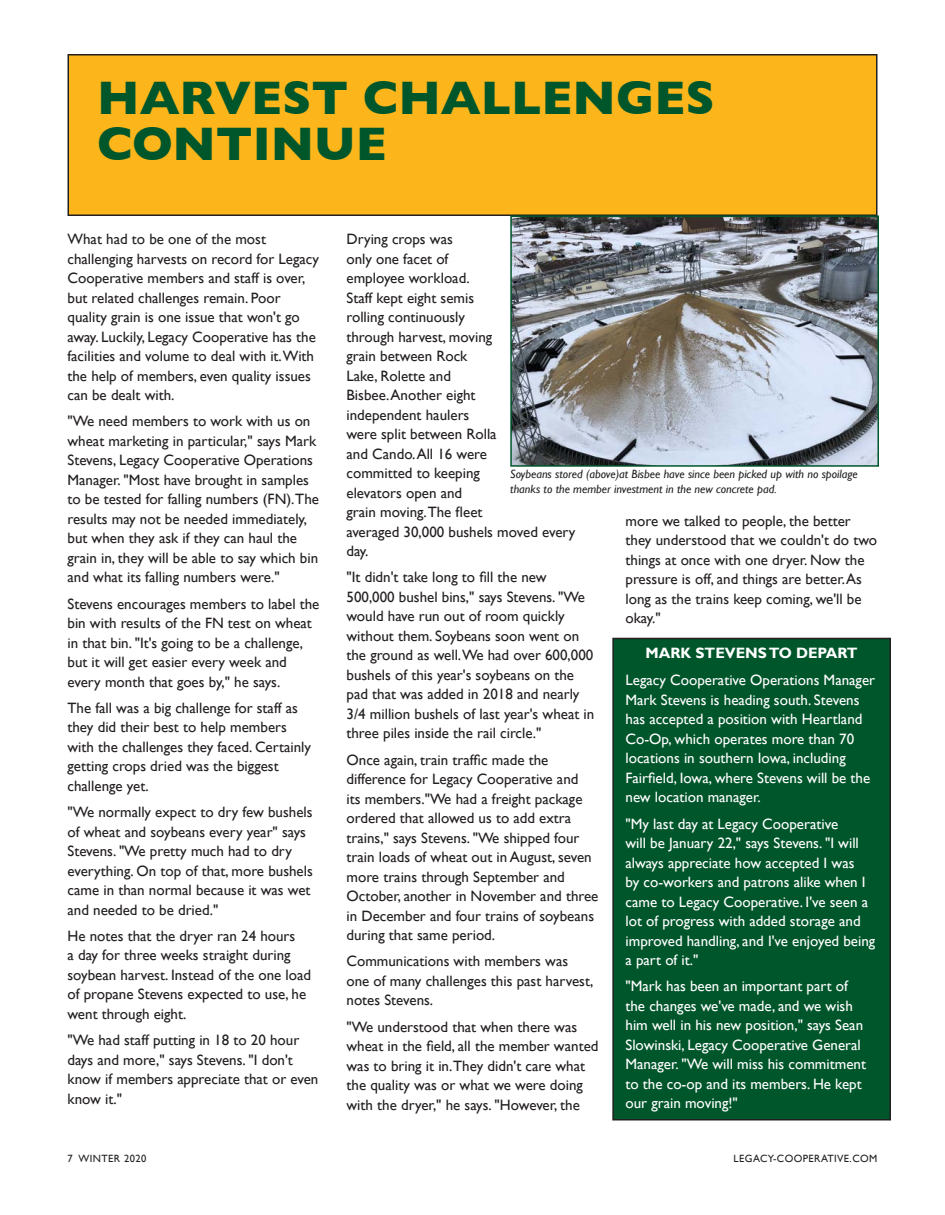
<style>
.page{position:relative;width:945px;height:1215px;background:#fff}
.page>*{position:absolute;margin:0;border:0;box-sizing:border-box;transform-origin:0 0}
.t1{font:700 48px/46.5px "Gill Sans";color:#00562b}
.t2{font:15px/19.5px "Gill Sans";color:#231f20}
.t3{font:15px/19.5px "Gill Sans";color:#fff}
.t4{font:700 15px "Gill Sans";color:#fff}
.t5{font:italic 12px/15px "Gill Sans";color:#231f20}
.t6{font:10.5px "Gill Sans";letter-spacing:.04em;color:#231f20}
</style>
<div class="page">
<div style="left:68px;top:55px;width:809px;height:160px;background:#fcb61c"></div>
<div style="left:68px;top:54px;width:810px;height:162px;border:2px solid #231f20"></div>
<img style="left:513px;top:218px;width:363px;height:246px">
<div style="left:510px;top:215px;width:369px;height:252px;border:2px solid #00562b"></div>
<div style="left:613px;top:638px;width:277px;height:482px;background:#00562b"></div>
<div style="left:612px;top:638px;width:279px;height:482px;border:2px solid #231f20"></div>
<h1 class="t1" style="left:97px;top:73px;width:619px">HARVEST CHALLENGES<br>CONTINUE</h1>
<p class="t2" style="left:68px;top:230px;width:253px">What had to be one of the most challenging harvests on record for Legacy Cooperative members and staff is over, but related challenges remain. Poor quality grain is one issue that won't go away. Luckily, Legacy Cooperative has the facilities and volume to deal with it.With the help of members, even quality issues can be dealt with.</p>
<p class="t2" style="left:68px;top:412px;width:253px">"We need members to work with us on wheat marketing in particular," says Mark Stevens, Legacy Cooperative Operations Manager. "Most have brought in samples to be tested for falling numbers (FN).The results may not be needed immediately, but when they ask if they can haul the grain in, they will be able to say which bin and what its falling numbers were."</p>
<p class="t2" style="left:68px;top:594px;width:254px">Stevens encourages members to label the bin with results of the FN test on wheat in that bin. "It's going to be a challenge, but it will get easier every week and every month that goes by," he says.</p>
<p class="t2" style="left:68px;top:698px;width:245px">The fall was a big challenge for staff as they did their best to help members with the challenges they faced. Certainly getting crops dried was the biggest challenge yet.</p>
<p class="t2" style="left:68px;top:803px;width:247px">"We normally expect to dry few bushels of wheat and soybeans every year" says Stevens. "We pretty much had to dry everything. On top of that, more bushels came in than normal because it was wet and needed to be dried."</p>
<p class="t2" style="left:68px;top:926px;width:245px">He notes that the dryer ran 24 hours<br>a day for three weeks straight during soybean harvest. Instead of the one load of propane Stevens expected to use, he went through eight.</p>
<p class="t2" style="left:68px;top:1031px;width:252px">"We had staff putting in 18 to 20 hour days and more," says Stevens. "I don't know if members appreciate that or even know it."</p>
<p class="t2" style="left:346px;top:230px;width:231px">Drying crops was<br>only one facet of<br>employee workload.<br>Staff kept eight semis<br>rolling continuously<br>through harvest, moving<br>grain between Rock<br>Lake, Rolette and<br>Bisbee. Another eight<br>independent haulers<br>were split between Rolla<br>and Cando. All 16 were<br>committed to keeping<br>elevators open and<br>grain moving.The fleet<br>averaged 30,000 bushels moved every day.</p>
<p class="t2" style="left:346px;top:568px;width:249px">"It didn't take long to fill the new 500,000 bushel bins," says Stevens. "We would have run out of room quickly without them. Soybeans soon went on the ground as well.We had over 600,000 bushels of this year's soybeans on the pad that was added in 2018 and nearly 3/4 million bushels of last year's wheat in three piles inside the rail circle."</p>
<p class="t2" style="left:346px;top:750px;width:254px">Once again, train traffic made the difference for Legacy Cooperative and<br>its members."We had a freight package ordered that allowed us to add extra trains," says Stevens. "We shipped four train loads of wheat out in August, seven more trains through September and October, another in November and three in December and four trains of soybeans during that same period.</p>
<p class="t2" style="left:346px;top:952px;width:248px">Communications with members was one of many challenges this past harvest, notes Stevens.</p>
<p class="t2" style="left:346px;top:1017px;width:254px">"We understood that when there was wheat in the field, all the member wanted was to bring it in.They didn't care what the quality was or what we were doing with the dryer," he says. "However, the</p>
<p class="t5" style="left:510px;top:467px;width:349px">Soybeans stored (above)at Bisbee have since been picked up with no spoilage thanks to the member investment in the new concrete pad.</p>
<p class="t2" style="left:626px;top:511px;width:253px">more we talked to people, the better they understood that we couldn't do two things at once with one dryer. Now the pressure is off, and things are better. As long as the trains keep coming, we'll be okay."</p>
<p class="t4" style="left:645px;top:644px;width:213px">MARK STEVENS TO DEPART</p>
<p class="t3" style="left:626px;top:671px;width:251px">Legacy Cooperative Operations Manager Mark Stevens is heading south. Stevens has accepted a position with Heartland Co-Op, which operates more than 70 locations in southern Iowa, including Fairfield, Iowa, where Stevens will be the new location manager.</p>
<p class="t3" style="left:626px;top:814px;width:251px">"My last day at Legacy Cooperative<br>will be January 22," says Stevens. "I will always appreciate how accepted I was<br>by co-workers and patrons alike when I came to Legacy Cooperative. I've seen a lot of progress with added storage and improved handling, and I've enjoyed being a part of it."</p>
<p class="t3" style="left:626px;top:977px;width:242px">"Mark has been an important part of the changes we've made, and we wish him well in his new position," says Sean Slowinski, Legacy Cooperative General Manager. "We will miss his commitment to the co-op and its members. He kept our grain moving!"</p>
<p class="t6" style="left:68px;top:1152px;width:80px">7 Winter 2020</p>
<p class="t6" style="left:734px;top:1152px;width:145px">legacy-cooperative.com</p>
</div>
